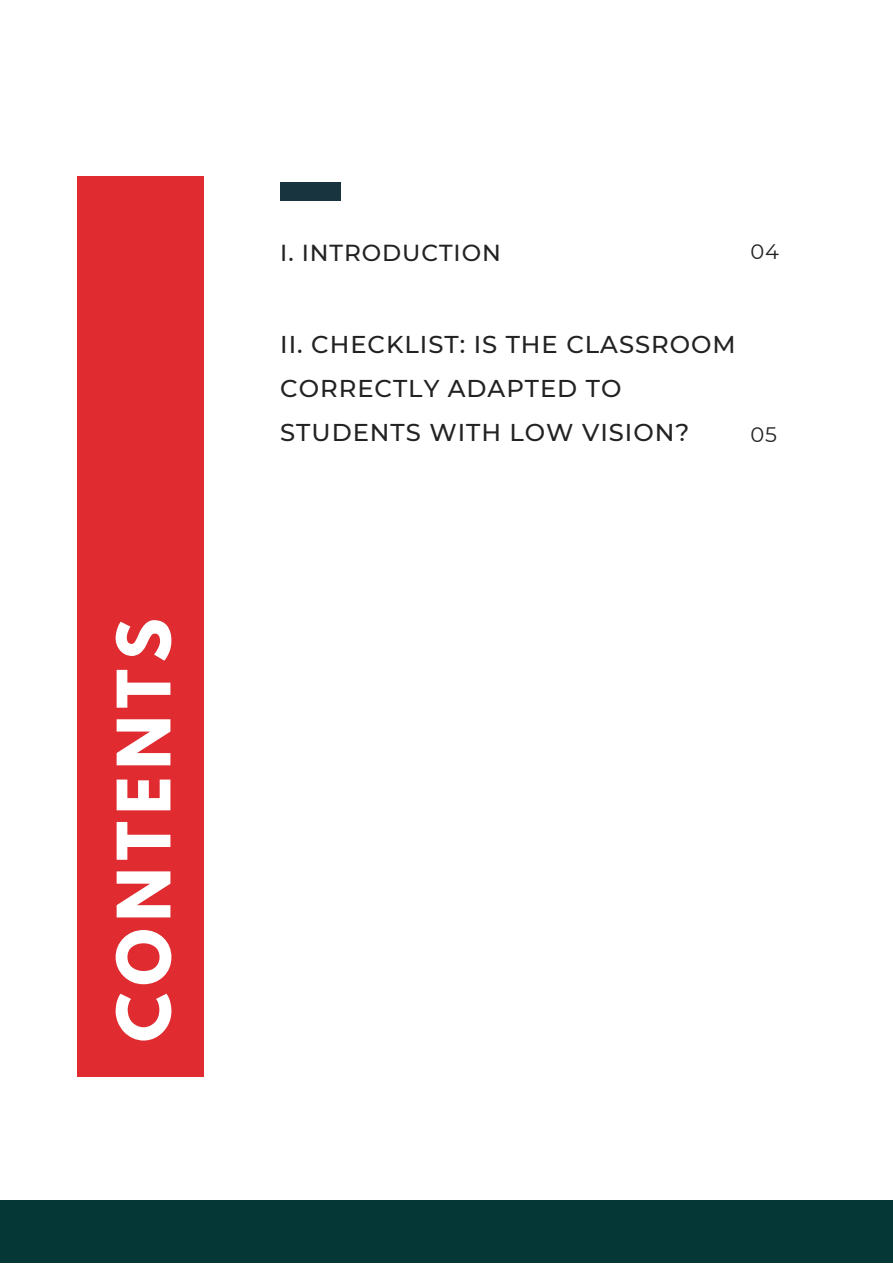
<style>
.page{position:relative;width:893px;height:1264px;background:#fff}
.page>*{position:absolute;margin:0;border:0;box-sizing:border-box;transform-origin:0 0}
.t1{font:700 65.25px "League Spartan";letter-spacing:.11em;color:#fff}
.t2{font:500 24.3px/43.8px "Montserrat";letter-spacing:.04em;color:#222}
.t3{font:500 23.1px "Montserrat";letter-spacing:.04em;color:#222}
.t4{font:21px "Montserrat";color:#222}
</style>
<div class="page">
<div style="left:0;top:1200px;width:892px;height:62px;background:#053737"></div>
<div style="left:78px;top:176px;width:126px;height:900px;background:#e02b30"></div>
<div style="left:279px;top:182px;width:61px;height:18px;background:#18343f"></div>
<p class="t1" style="left:112px;top:1042px;width:425px;rotate:-90deg">CONTENTS</p>
<p class="t3" style="left:280px;top:238px;width:222px">I. INTRODUCTION</p>
<p class="t4" style="left:750px;top:239px;width:30px">04</p>
<p class="t2" style="left:280px;top:323px;width:457px">II. CHECKLIST: IS THE CLASSROOM<br>CORRECTLY ADAPTED TO<br>STUDENTS WITH LOW VISION?</p>
<p class="t4" style="left:750px;top:422px;width:28px">05</p>
</div>
